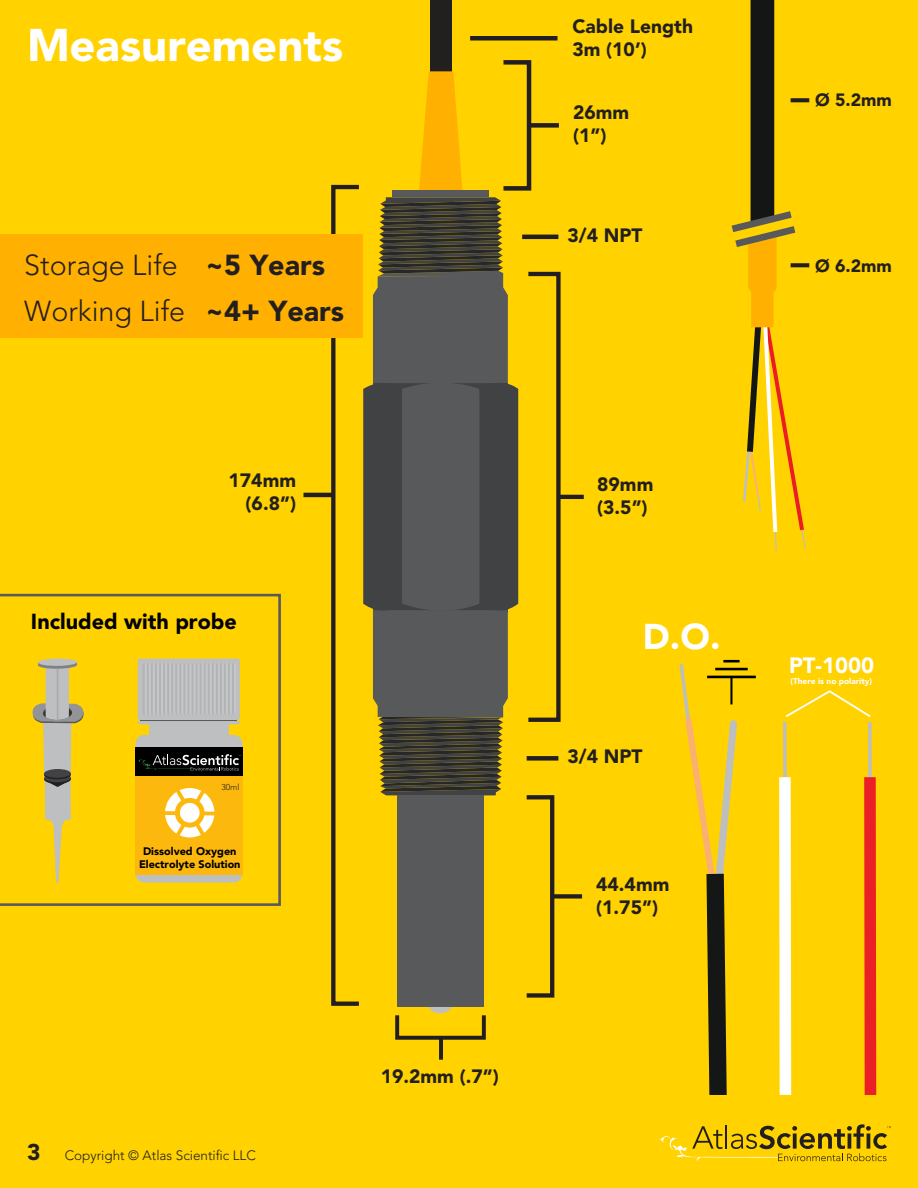
<style>
.page{position:relative;width:918px;height:1188px;background:#ffd200}
.page>*{position:absolute;margin:0;border:0;box-sizing:border-box;transform-origin:0 0}
.t1{font:900 45.45px "Avenir LT Pro";color:#fff}
.t2{font:900 35.55px "Avenir";color:#fff}
.t3{font:300 28.65px/45.5px "Avenir";color:#231f20}
.t4{font:900 22.05px "Avenir";color:#fff}
.t5{font:900 21.6px "Avenir";color:#000}
.t6{font:900 19.2px/23.1px "Avenir";color:#231f20}
.t7{font:900 17.7px "Avenir";color:#231f20}
.t8{font:300 13.5px "Avenir LT Pro";color:#231f20}
.t9{font:900 10.95px/13px "Avenir";color:#000;text-align:center}
.t10{font:300 8.55px "Avenir";color:#231f20}
.t11{font:900 8.4px "Avenir";color:#fff}
.s1{font-weight:900}
.s2{font-weight:900;font-size:22.65px}
</style>
<div class="page">
<svg style="left:806px;top:98px;width:3px;height:4px"></svg>
<svg style="left:806px;top:263px;width:3px;height:4px"></svg>
<svg style="left:732px;top:0;width:74px;height:551px"></svg>
<svg style="left:783px;top:722px;width:4px;height:55px"></svg>
<svg style="left:779px;top:777px;width:12px;height:317px;background:#fefdf4"></svg>
<svg style="left:868px;top:722px;width:4px;height:55px"></svg>
<svg style="left:864px;top:777px;width:12px;height:317px;background:#eb2725"></svg>
<svg style="left:785px;top:690px;width:86px;height:28px"></svg>
<svg style="left:679px;top:660px;width:77px;height:434px"></svg>
<div style="left:470px;top:36px;width:88px;height:5px;background:#231f20"></div>
<div style="left:527px;top:756px;width:31px;height:5px;background:#231f20"></div>
<hr style="left:522px;top:235px;width:36px;height:4px;background:#231f20">
<hr style="left:303px;top:493px;width:30px;height:4px;background:#231f20">
<div style="left:331px;top:185px;width:30px;height:821px;border:4px solid #231f20"></div>
<div style="left:526px;top:272px;width:35px;height:450px;border:4px solid #231f20"></div>
<hr style="left:558px;top:495px;width:26px;height:4px;background:#231f20">
<div style="left:525px;top:795px;width:29px;height:203px;border:4px solid #231f20"></div>
<div style="left:552px;top:894px;width:30px;height:5px;background:#231f20"></div>
<hr style="left:439px;top:1038px;width:4px;height:22px;background:#231f20">
<div style="left:395px;top:1013px;width:91px;height:27px;border:4px solid #231f20"></div>
<div style="left:501px;top:60px;width:30px;height:131px;border:4px solid #231f20"></div>
<div style="left:529px;top:123px;width:30px;height:5px;background:#231f20"></div>
<div style="left:430px;top:0;width:22px;height:73px;background:#221f1f"></div>
<svg style="left:428px;top:1007px;width:24px;height:6px"></svg>
<svg style="left:419px;top:71px;width:43px;height:119px"></svg>
<div style="left:398px;top:795px;width:86px;height:212px;background:#58595b"></div>
<div style="left:392px;top:190px;width:97px;height:7px;background:#58595b"></div>
<svg style="left:363px;top:197px;width:155px;height:598px;background:#615c44"></svg>
<svg style="left:0;top:594px;width:281px;height:312px"></svg>
<div style="left:141px;top:709px;width:96px;height:13px;background:#58595b"></div>
<div style="left:149px;top:724px;width:80px;height:14px;background:#bdbfc1"></div>
<hr style="left:138px;top:721px;width:102px;height:3px;background:#bdbfc1;border-radius:2px">
<div style="left:135px;top:735px;width:107px;height:148px;background:#bdbfc1;border-radius:9px"></div>
<div style="left:138px;top:659px;width:102px;height:61px;background:#bdbfc1;border-radius:2px"></div>
<svg style="left:143px;top:663px;width:91px;height:51px"></svg>
<div style="left:135px;top:751px;width:107px;height:124px;background:#fdb80d"></div>
<div style="left:135px;top:747px;width:107px;height:29px;background:#000"></div>
<svg style="left:165px;top:788px;width:49px;height:49px"></svg>
<svg style="left:138px;top:754px;width:103px;height:17px"></svg>
<svg style="left:32px;top:662px;width:52px;height:221px"></svg>
<div style="left:38px;top:658px;width:39px;height:8px;background:#bdbfc1;border-radius:50%"></div>
<hr style="left:57px;top:669px;width:1px;height:51px;background:#a7a9aa">
<div style="left:0;top:234px;width:363px;height:104px;background:#ffb000"></div>
<svg style="left:660px;top:1124px;width:231px;height:37px"></svg>
<p class="t1" style="left:27px;top:18px;width:318px">Measurements</p>
<p class="t3" style="left:24px;top:243px;width:322px">Storage Life <span class="s1">~5 Years<br></span>Working Life <span class="s1">~4+ Years</span></p>
<p class="t6" style="left:572px;top:14px;width:122px">Cable Length<br>3m (10’)</p>
<p class="t6" style="left:573px;top:101px;width:58px">26mm (1”)</p>
<p class="t6" style="left:568px;top:223px;width:77px">3/4 NPT</p>
<p class="t6" style="left:229px;top:469px;width:69px;text-align:right">174mm (6.8”)</p>
<p class="t6" style="left:597px;top:472px;width:58px">89mm (3.5”)</p>
<p class="t5" style="left:31px;top:608px;width:207px">Included with probe</p>
<p class="t10" style="left:221px;top:782px;width:20px">30ml</p>
<p class="t9" style="left:139px;top:845px;width:103px">Dissolved Oxygen<br>Electrolyte Solution</p>
<p class="t8" style="left:27px;top:1148px;width:230px"><span class="s2">3</span> Copyright © Atlas Scientific LLC</p>
<p class="t6" style="left:381px;top:1065px;width:120px">19.2mm (.7”)</p>
<p class="t2" style="left:643px;top:615px;width:79px">D.O.</p>
<p class="t6" style="left:568px;top:745px;width:77px">3/4 NPT</p>
<p class="t6" style="left:596px;top:873px;width:75px">44.4mm (1.75”)</p>
<p class="t7" style="left:815px;top:90px;width:78px">Ø 5.2mm</p>
<p class="t7" style="left:815px;top:255px;width:78px">Ø 6.2mm</p>
<p class="t4" style="left:789px;top:652px;width:87px">PT-1000</p>
<p class="t11" style="left:790px;top:676px;width:83px">(There is no polarity)</p>
</div>
